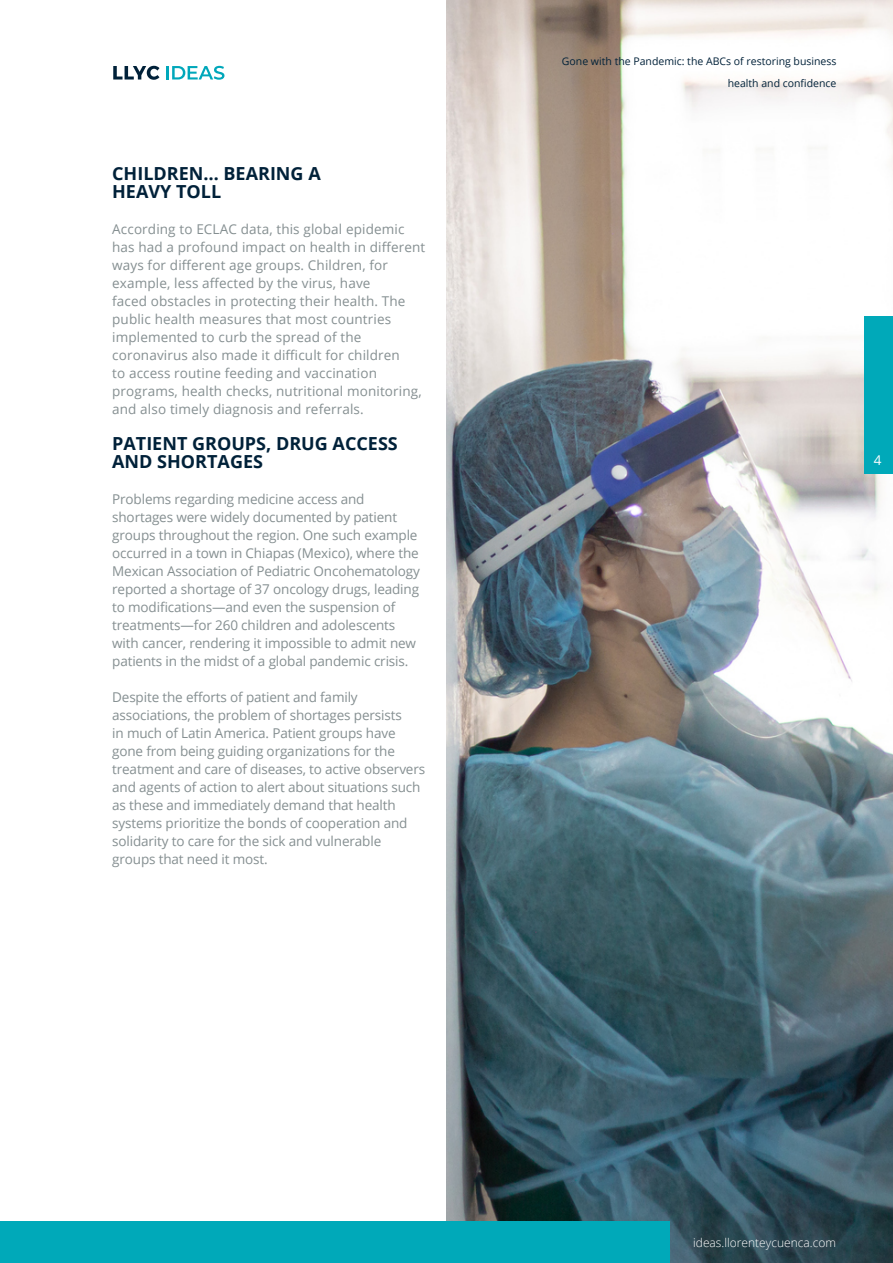
<style>
.page{position:relative;width:893px;height:1263px;background:#fff}
.page>*{position:absolute;margin:0;border:0;box-sizing:border-box;transform-origin:0 0}
.t1{font:700 18px/18px "Open Sans";color:#002139}
.t2{font:13.5px/18px "Open Sans";letter-spacing:-.01em;color:#858f91}
.t3{font:13.5px/18px "Open Sans";letter-spacing:.01em;color:#858f91}
.t4{font:13.5px "Open Sans";color:#fff}
.t5{font:300 12px "Open Sans";color:#fff}
.t6{font:10.5px/22px "Open Sans";color:#002139;text-align:right}
</style>
<div class="page">
<img style="left:446px;top:0;width:447px;height:1263px">
<div style="left:864px;top:316px;width:29px;height:158px;background:#00a9b9"></div>
<div style="left:0;top:1221px;width:669px;height:42px;background:#00a9b9"></div>
<svg style="left:166px;top:66px;width:58px;height:14px"></svg>
<svg style="left:113px;top:66px;width:46px;height:14px"></svg>
<h1 class="t1" style="left:112px;top:164px;width:210px">CHILDREN… BEARING A<br>HEAVY TOLL</h1>
<p class="t3" style="left:112px;top:220px;width:315px">According to ECLAC data, this global epidemic has had a profound impact on health in different ways for different age groups. Children, for example, less affected by the virus, have<br>faced obstacles in protecting their health. The public health measures that most countries implemented to curb the spread of the coronavirus also made it difficult for children<br>to access routine feeding and vaccination programs, health checks, nutritional monitoring, and also timely diagnosis and referrals.</p>
<h1 class="t1" style="left:112px;top:434px;width:287px">PATIENT GROUPS, DRUG ACCESS<br>AND SHORTAGES</h1>
<p class="t2" style="left:112px;top:490px;width:309px">Problems regarding medicine access and shortages were widely documented by patient groups throughout the region. One such example occurred in a town in Chiapas (Mexico), where the Mexican Association of Pediatric Oncohematology reported a shortage of 37 oncology drugs, leading to modifications—and even the suspension of treatments—for 260 children and adolescents with cancer, rendering it impossible to admit new patients in the midst of a global pandemic crisis.</p>
<p class="t2" style="left:112px;top:688px;width:314px">Despite the efforts of patient and family associations, the problem of shortages persists<br>in much of Latin America. Patient groups have gone from being guiding organizations for the treatment and care of diseases, to active observers and agents of action to alert about situations such as these and immediately demand that health systems prioritize the bonds of cooperation and solidarity to care for the sick and vulnerable groups that need it most.</p>
<p class="t6" style="left:562px;top:50px;width:276px">Gone with the Pandemic: the ABCs of restoring business health and confidence</p>
<p class="t4" style="left:874px;top:451px;width:9px">4</p>
<p class="t5" style="left:693px;top:1234px;width:144px">ideas.llorenteycuenca.com</p>
</div>
